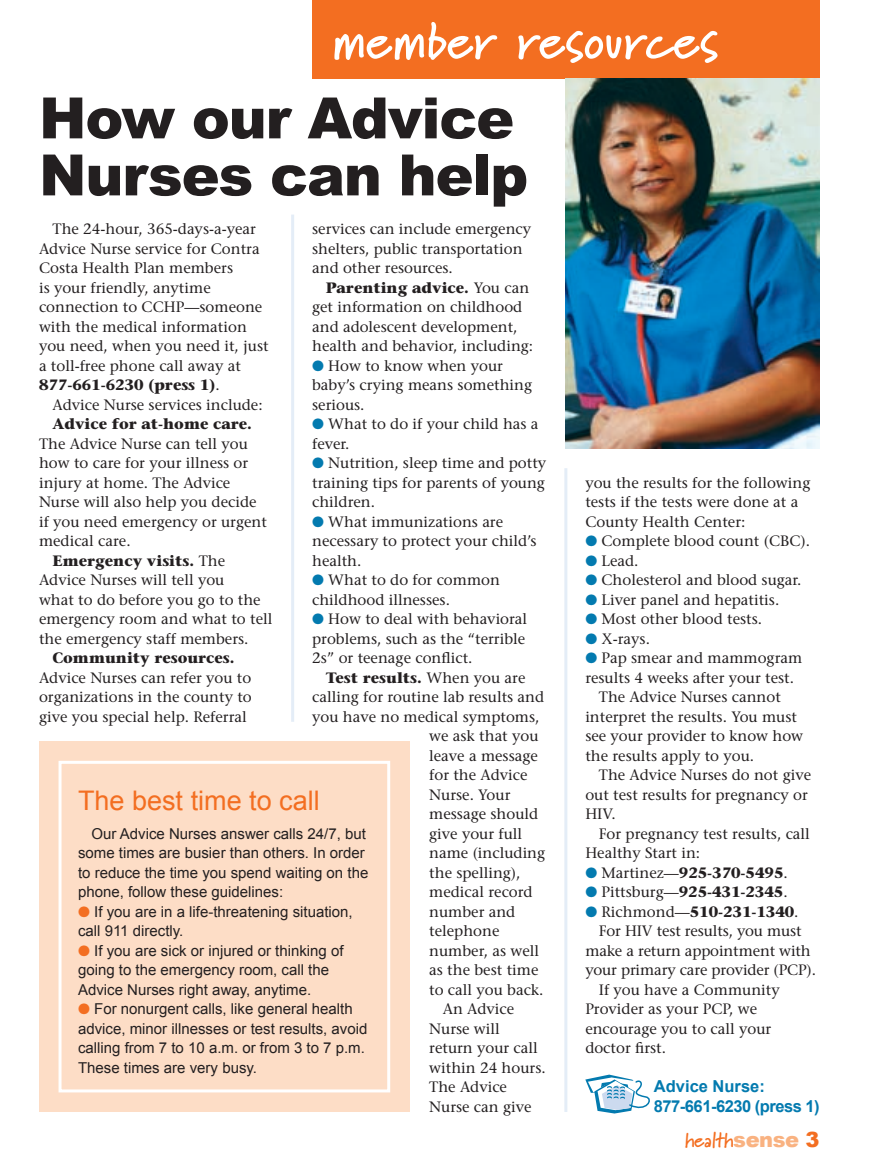
<style>
.page{position:relative;width:878px;height:1175px;background:#fff}
.page>*{position:absolute;margin:0;border:0;box-sizing:border-box;transform-origin:0 0}
.t1{font:900 57px/57px "Arial";letter-spacing:-.02em;color:#231f20}
.t2{font:700 54px "Marydale";color:#fff}
.t3{font:27px "Arial";color:#f36e21}
.t4{font:700 21px "Marydale";letter-spacing:-.02em;color:#f36e21}
.t5{font:700 16.5px/19.5px "Arial";letter-spacing:-.03em;color:#037aaf}
.t6{font:15px/19.5px "Stone Serif";color:#231f20}
.t7{font:15px/19.5px "Arial";color:#231f20}
.t8{font:700 15px "Stone Serif";color:#231f20}
.s1{font-weight:700}
.s2{font-weight:400}
.s3{color:#037aaf}
.s4{color:#f36e21}
.s5{font-family:"Arial";font-weight:900;color:#f9b281}
.s6{font-family:"Arial";font-weight:900}
</style>
<div class="page">
<div style="left:312px;top:0;width:507px;height:78px;background:#f36e21"></div>
<div style="left:39px;top:741px;width:371px;height:371px;background:#fdddc6"></div>
<div style="left:58px;top:760px;width:332px;height:332px;border:3px solid #fff"></div>
<img style="left:566px;top:78px;width:253px;height:370px">
<hr style="left:291px;top:214px;width:3px;height:508px;background:#e4edf7">
<hr style="left:564px;top:468px;width:3px;height:644px;background:#e4edf7">
<svg style="left:585px;top:1074px;width:65px;height:39px"></svg>
<h2 class="t2" style="left:332px;top:8px;width:388px">member resources</h2>
<h1 class="t1" style="left:39px;top:90px;width:491px">How our Advice<br>Nurses can help</h1>
<p class="t6" style="left:39px;top:219px;width:231px;text-indent:14px">The 24-hour, 365-days-a-year<br>Advice Nurse service for Contra<br>Costa Health Plan members<br>is your friendly, anytime connection to CCHP—someone with the medical information you need, when you need it, just a toll-free phone call away at<br><span class="s1">877-661-6230 (press 1)</span>.</p>
<p class="t6" style="left:52px;top:395px;width:212px">Advice Nurse services include:</p>
<p class="t8" style="left:52px;top:414px;width:201px">Advice for at-home care.</p>
<p class="t6" style="left:39px;top:434px;width:210px">The Advice Nurse can tell you</p>
<p class="t6" style="left:39px;top:453px;width:211px">how to care for your illness or</p>
<p class="t6" style="left:39px;top:473px;width:193px">injury at home. The Advice</p>
<p class="t6" style="left:39px;top:492px;width:219px">Nurse will also help you decide</p>
<p class="t6" style="left:39px;top:512px;width:229px">if you need emergency or urgent</p>
<p class="t6" style="left:39px;top:531px;width:93px">medical care.</p>
<p class="t8" style="left:52px;top:551px;width:174px">Emergency visits. <span class="s2">The</span></p>
<p class="t6" style="left:39px;top:570px;width:187px">Advice Nurses will tell you</p>
<p class="t6" style="left:39px;top:590px;width:223px">what to do before you go to the</p>
<p class="t6" style="left:39px;top:609px;width:235px">emergency room and what to tell</p>
<p class="t6" style="left:39px;top:629px;width:211px">the emergency staff members.</p>
<p class="t8" style="left:52px;top:648px;width:183px">Community resources.</p>
<p class="t6" style="left:39px;top:668px;width:214px;text-align:justify">Advice Nurses can refer you to organizations in the county to give you special help. Referral</p>
<p class="t6" style="left:312px;top:219px;width:220px">services can include emergency shelters, public transportation and other resources.</p>
<p class="t6" style="left:312px;top:278px;width:222px;text-indent:14px"><span class="s1">Parenting advice.</span> You can get information on childhood and adolescent development, health and behavior, including:</p>
<p class="t6" style="left:312px;top:356px;width:221px"><span class="s3">●</span> How to know when your baby’s crying means something serious.</p>
<p class="t6" style="left:312px;top:414px;width:228px"><span class="s3">●</span> What to do if your child has a fever.</p>
<p class="t6" style="left:312px;top:453px;width:236px;text-align:justify"><span class="s3">●</span> Nutrition, sleep time and potty training tips for parents of young children.</p>
<p class="t6" style="left:312px;top:512px;width:226px"><span class="s3">●</span> What immunizations are necessary to protect your child’s health.</p>
<p class="t6" style="left:312px;top:570px;width:189px"><span class="s3">●</span> What to do for common childhood illnesses.</p>
<p class="t6" style="left:312px;top:609px;width:216px"><span class="s3">●</span> How to deal with behavioral problems, such as the “terrible<br>2s” or teenage conflict.</p>
<p class="t6" style="left:312px;top:668px;width:233px;text-align:center"><span class="s1">Test results.</span> When you are calling for routine lab results and you have no medical symptoms,</p>
<h3 class="t3" style="left:78px;top:785px;width:243px">The best time to call</h3>
<p class="t7" style="left:78px;top:823px;width:292px;text-indent:14px">Our Advice Nurses answer calls 24/7, but some times are busier than others. In order to reduce the time you spend waiting on the phone, follow these guidelines:</p>
<p class="t7" style="left:78px;top:901px;width:276px"><span class="s4">●</span> If you are in a life-threatening situation, call 911 directly.</p>
<p class="t7" style="left:78px;top:940px;width:267px"><span class="s4">●</span> If you are sick or injured or thinking of going to the emergency room, call the<br>Advice Nurses right away, anytime.</p>
<p class="t7" style="left:78px;top:999px;width:291px"><span class="s4">●</span> For nonurgent calls, like general health advice, minor illnesses or test results, avoid calling from 7 to 10 a.m. or from 3 to 7 p.m.<br>These times are very busy.</p>
<p class="t6" style="left:429px;top:726px;width:111px">we ask that you</p>
<p class="t6" style="left:429px;top:746px;width:110px">leave a message</p>
<p class="t6" style="left:429px;top:765px;width:100px">for the Advice</p>
<p class="t6" style="left:429px;top:785px;width:83px">Nurse. Your</p>
<p class="t6" style="left:429px;top:804px;width:110px">message should</p>
<p class="t6" style="left:429px;top:824px;width:94px">give your full</p>
<p class="t6" style="left:429px;top:843px;width:117px">name (including</p>
<p class="t6" style="left:429px;top:863px;width:93px">the spelling),</p>
<p class="t6" style="left:429px;top:882px;width:105px">medical record</p>
<p class="t6" style="left:429px;top:902px;width:88px">number and</p>
<p class="t6" style="left:429px;top:921px;width:72px">telephone</p>
<p class="t6" style="left:429px;top:941px;width:111px">number, as well</p>
<p class="t6" style="left:429px;top:960px;width:111px">as the best time</p>
<p class="t6" style="left:429px;top:980px;width:116px">to call you back.</p>
<p class="t6" style="left:442px;top:999px;width:73px">An Advice</p>
<p class="t6" style="left:429px;top:1019px;width:72px">Nurse will</p>
<p class="t6" style="left:429px;top:1038px;width:110px">return your call</p>
<p class="t6" style="left:429px;top:1058px;width:118px">within 24 hours.</p>
<p class="t6" style="left:429px;top:1077px;width:79px">The Advice</p>
<p class="t6" style="left:429px;top:1097px;width:104px">Nurse can give</p>
<p class="t6" style="left:585px;top:473px;width:226px">you the results for the following tests if the tests were done at a<br>County Health Center:</p>
<p class="t6" style="left:585px;top:531px;width:226px"><span class="s3">●</span> Complete blood count (CBC).</p>
<p class="t6" style="left:585px;top:551px;width:55px"><span class="s3">●</span> Lead.</p>
<p class="t6" style="left:585px;top:570px;width:218px"><span class="s3">●</span> Cholesterol and blood sugar.</p>
<p class="t6" style="left:585px;top:590px;width:195px"><span class="s3">●</span> Liver panel and hepatitis.</p>
<p class="t6" style="left:585px;top:609px;width:178px"><span class="s3">●</span> Most other blood tests.</p>
<p class="t6" style="left:585px;top:629px;width:66px"><span class="s3">●</span> X-rays.</p>
<p class="t6" style="left:585px;top:648px;width:218px"><span class="s3">●</span> Pap smear and mammogram</p>
<p class="t6" style="left:585px;top:668px;width:210px">results 4 weeks after your test.</p>
<p class="t6" style="left:598px;top:687px;width:183px">The Advice Nurses cannot</p>
<p class="t6" style="left:585px;top:707px;width:213px">interpret the results. You must</p>
<p class="t6" style="left:585px;top:726px;width:219px">see your provider to know how</p>
<p class="t6" style="left:585px;top:746px;width:170px">the results apply to you.</p>
<p class="t6" style="left:598px;top:765px;width:214px">The Advice Nurses do not give</p>
<p class="t6" style="left:585px;top:785px;width:224px">out test results for pregnancy or</p>
<p class="t6" style="left:585px;top:804px;width:32px">HIV.</p>
<p class="t6" style="left:598px;top:824px;width:212px">For pregnancy test results, call</p>
<p class="t6" style="left:585px;top:843px;width:116px">Healthy Start in:</p>
<p class="t8" style="left:585px;top:863px;width:204px"><span class="s3">●</span> <span class="s2">Martinez—</span>925-370-5495<span class="s2">.</span></p>
<p class="t8" style="left:585px;top:882px;width:204px"><span class="s3">●</span> <span class="s2">Pittsburg—</span>925-431-2345<span class="s2">.</span></p>
<p class="t8" style="left:585px;top:902px;width:215px"><span class="s3">●</span> <span class="s2">Richmond—</span>510-231-1340<span class="s2">.</span></p>
<p class="t6" style="left:598px;top:921px;width:204px">For HIV test results, you must</p>
<p class="t6" style="left:585px;top:941px;width:227px">make a return appointment with</p>
<p class="t6" style="left:585px;top:960px;width:232px">your primary care provider (PCP).</p>
<p class="t6" style="left:598px;top:980px;width:182px">If you have a Community</p>
<p class="t6" style="left:585px;top:999px;width:173px">Provider as your PCP, we</p>
<p class="t6" style="left:585px;top:1019px;width:187px">encourage you to call your</p>
<p class="t6" style="left:585px;top:1038px;width:82px">doctor first.</p>
<p class="t5" style="left:654px;top:1076px;width:167px">Advice Nurse:<br>877-661-6230 (press 1)</p>
<h3 class="t4" style="left:684px;top:1127px;width:136px">health<span class="s5">sense</span> <span class="s6">3</span></h3>
</div>
